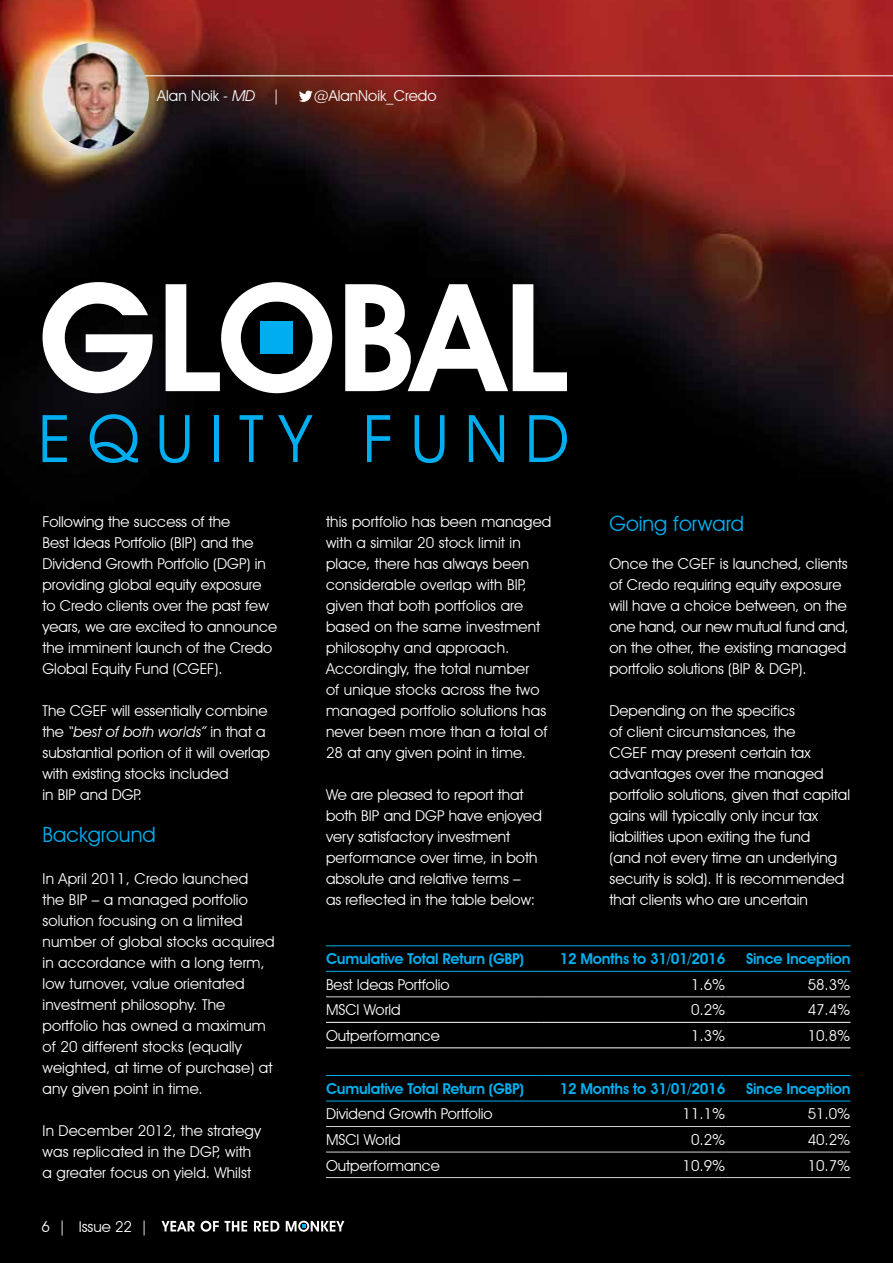
<style>
.page{position:relative;width:893px;height:1263px;background:#fff}
.page>*{position:absolute;margin:0;border:0;box-sizing:border-box;transform-origin:0 0}
.t1{font:21px "Avant Garde IT Cby BT";color:#00aeef}
.t2{font:15px/21px "Avant Garde IT Cby BT";color:#fff}
.t3{font:600 15px "Avant Garde IT Cby BT";letter-spacing:-.02em;color:#00aeef}
.s1{font-style:italic}
</style>
<div class="page">
<img style="left:0;top:0;width:893px;height:1263px">
<hr style="left:326px;top:996px;width:215px;height:1px;background:#d1d3d4">
<hr style="left:541px;top:996px;width:184px;height:1px;background:#d1d3d4">
<hr style="left:725px;top:996px;width:125px;height:1px;background:#d1d3d4">
<hr style="left:326px;top:945px;width:215px;height:1px;background:#00aeef">
<hr style="left:541px;top:945px;width:184px;height:1px;background:#00aeef">
<hr style="left:725px;top:945px;width:125px;height:1px;background:#00aeef">
<hr style="left:326px;top:971px;width:215px;height:1px;background:#00aeef">
<hr style="left:541px;top:971px;width:184px;height:1px;background:#00aeef">
<hr style="left:725px;top:971px;width:125px;height:1px;background:#00aeef">
<hr style="left:326px;top:1022px;width:215px;height:1px;background:#fff">
<hr style="left:541px;top:1022px;width:184px;height:1px;background:#fff">
<hr style="left:725px;top:1022px;width:125px;height:1px;background:#fff">
<hr style="left:326px;top:1047px;width:215px;height:1px;background:#fff">
<hr style="left:541px;top:1047px;width:184px;height:1px;background:#fff">
<hr style="left:725px;top:1047px;width:125px;height:1px;background:#fff">
<hr style="left:326px;top:1126px;width:214px;height:1px;background:#d1d3d4">
<hr style="left:540px;top:1126px;width:185px;height:1px;background:#d1d3d4">
<hr style="left:725px;top:1126px;width:125px;height:1px;background:#d1d3d4">
<hr style="left:326px;top:1152px;width:214px;height:1px;background:#d1d3d4">
<hr style="left:540px;top:1152px;width:185px;height:1px;background:#d1d3d4">
<hr style="left:725px;top:1152px;width:125px;height:1px;background:#d1d3d4">
<hr style="left:326px;top:1177px;width:214px;height:1px;background:#d1d3d4">
<hr style="left:540px;top:1177px;width:185px;height:1px;background:#d1d3d4">
<hr style="left:725px;top:1177px;width:125px;height:1px;background:#d1d3d4">
<hr style="left:326px;top:1075px;width:214px;height:1px;background:#00aeef">
<hr style="left:540px;top:1075px;width:185px;height:1px;background:#00aeef">
<hr style="left:725px;top:1075px;width:125px;height:1px;background:#00aeef">
<hr style="left:326px;top:1101px;width:214px;height:1px;background:#00aeef">
<hr style="left:540px;top:1101px;width:185px;height:1px;background:#00aeef">
<hr style="left:725px;top:1101px;width:125px;height:1px;background:#00aeef">
<svg style="left:43px;top:282px;width:110px;height:111px"></svg>
<svg style="left:345px;top:284px;width:222px;height:107px"></svg>
<svg style="left:166px;top:282px;width:166px;height:111px"></svg>
<svg style="left:43px;top:415px;width:24px;height:47px"></svg>
<svg style="left:90px;top:414px;width:48px;height:49px;background:#04415a"></svg>
<svg style="left:160px;top:415px;width:29px;height:48px"></svg>
<hr style="left:214px;top:415px;width:4px;height:47px;background:#00aeef">
<svg style="left:240px;top:415px;width:23px;height:47px"></svg>
<svg style="left:278px;top:415px;width:35px;height:47px;background:#002634"></svg>
<svg style="left:367px;top:415px;width:23px;height:47px"></svg>
<svg style="left:415px;top:415px;width:29px;height:48px"></svg>
<svg style="left:469px;top:415px;width:35px;height:47px;background:#003f57"></svg>
<svg style="left:529px;top:415px;width:38px;height:47px;background:#003b51"></svg>
<svg style="left:161px;top:1221px;width:34px;height:10px"></svg>
<svg style="left:201px;top:1221px;width:46px;height:11px"></svg>
<svg style="left:254px;top:1221px;width:25px;height:10px"></svg>
<svg style="left:286px;top:1220px;width:58px;height:12px"></svg>
<hr style="left:60px;top:75px;width:833px;height:1px;background:#fff">
<svg style="left:299px;top:91px;width:14px;height:11px"></svg>
<img style="left:43px;top:43px;width:106px;height:106px;border-radius:53px">
<p class="t2" style="left:157px;top:85px;width:124px">Alan Noik <span class="s1">- MD</span> |</p>
<p class="t2" style="left:314px;top:85px;width:124px">@AlanNoik_Credo</p>
<p class="t2" style="left:43px;top:511px;width:236px">Following the success of the<br>Best Ideas Portfolio (BIP) and the<br>Dividend Growth Portfolio (DGP) in providing global equity exposure to Credo clients over the past few years, we are excited to announce the imminent launch of the Credo<br>Global Equity Fund (CGEF).</p>
<p class="t2" style="left:43px;top:700px;width:229px">The CGEF will essentially combine the <span class="s1">“best of both worlds”</span> in that a substantial portion of it will overlap with existing stocks included<br>in BIP and DGP.</p>
<h1 class="t1" style="left:43px;top:821px;width:115px">Background</h1>
<p class="t2" style="left:43px;top:868px;width:234px">In April 2011, Credo launched<br>the BIP – a managed portfolio solution focusing on a limited number of global stocks acquired in accordance with a long term, low turnover, value orientated investment philosophy. The portfolio has owned a maximum of 20 different stocks (equally weighted, at time of purchase) at any given point in time.</p>
<p class="t2" style="left:43px;top:1120px;width:220px">In December 2012, the strategy was replicated in the DGP, with a greater focus on yield. Whilst</p>
<p class="t2" style="left:42px;top:1215px;width:108px">6 | Issue 22 |</p>
<p class="t2" style="left:326px;top:511px;width:227px">this portfolio has been managed with a similar 20 stock limit in place, there has always been considerable overlap with BIP, given that both portfolios are based on the same investment philosophy and approach.<br>Accordingly, the total number<br>of unique stocks across the two managed portfolio solutions has never been more than a total of<br>28 at any given point in time.</p>
<p class="t2" style="left:326px;top:784px;width:217px">We are pleased to report that both BIP and DGP have enjoyed very satisfactory investment performance over time, in both absolute and relative terms –<br>as reflected in the table below:</p>
<h1 class="t1" style="left:609px;top:511px;width:136px">Going forward</h1>
<p class="t2" style="left:609px;top:553px;width:241px">Once the CGEF is launched, clients of Credo requiring equity exposure will have a choice between, on the one hand, our new mutual fund and, on the other, the existing managed portfolio solutions (BIP &amp; DGP).</p>
<p class="t2" style="left:609px;top:700px;width:242px">Depending on the specifics<br>of client circumstances, the<br>CGEF may present certain tax advantages over the managed portfolio solutions, given that capital gains will typically only incur tax liabilities upon exiting the fund<br>(and not every time an underlying security is sold). It is recommended that clients who are uncertain</p>
<p class="t3" style="left:326px;top:950px;width:199px">Cumulative Total Return (GBP)</p>
<p class="t3" style="left:560px;top:950px;width:167px">12 Months to 31/01/2016</p>
<p class="t3" style="left:746px;top:950px;width:106px">Since Inception</p>
<p class="t2" style="left:326px;top:974px;width:125px">Best Ideas Portfolio</p>
<p class="t2" style="left:691px;top:974px;width:36px">1.6%</p>
<p class="t2" style="left:808px;top:974px;width:44px">58.3%</p>
<p class="t2" style="left:326px;top:999px;width:76px">MSCI World</p>
<p class="t2" style="left:691px;top:999px;width:36px">0.2%</p>
<p class="t2" style="left:808px;top:999px;width:44px">47.4%</p>
<p class="t2" style="left:326px;top:1025px;width:116px">Outperformance</p>
<p class="t2" style="left:691px;top:1025px;width:36px">1.3%</p>
<p class="t2" style="left:808px;top:1025px;width:44px">10.8%</p>
<p class="t3" style="left:326px;top:1079px;width:199px">Cumulative Total Return (GBP)</p>
<p class="t3" style="left:560px;top:1079px;width:167px">12 Months to 31/01/2016</p>
<p class="t3" style="left:746px;top:1079px;width:106px">Since Inception</p>
<p class="t2" style="left:326px;top:1103px;width:168px">Dividend Growth Portfolio</p>
<p class="t2" style="left:683px;top:1103px;width:44px">11.1%</p>
<p class="t2" style="left:808px;top:1103px;width:44px">51.0%</p>
<p class="t2" style="left:326px;top:1129px;width:76px">MSCI World</p>
<p class="t2" style="left:691px;top:1129px;width:36px">0.2%</p>
<p class="t2" style="left:808px;top:1129px;width:44px">40.2%</p>
<p class="t2" style="left:326px;top:1154px;width:116px">Outperformance</p>
<p class="t2" style="left:683px;top:1154px;width:44px">10.9%</p>
<p class="t2" style="left:808px;top:1154px;width:44px">10.7%</p>
</div>
